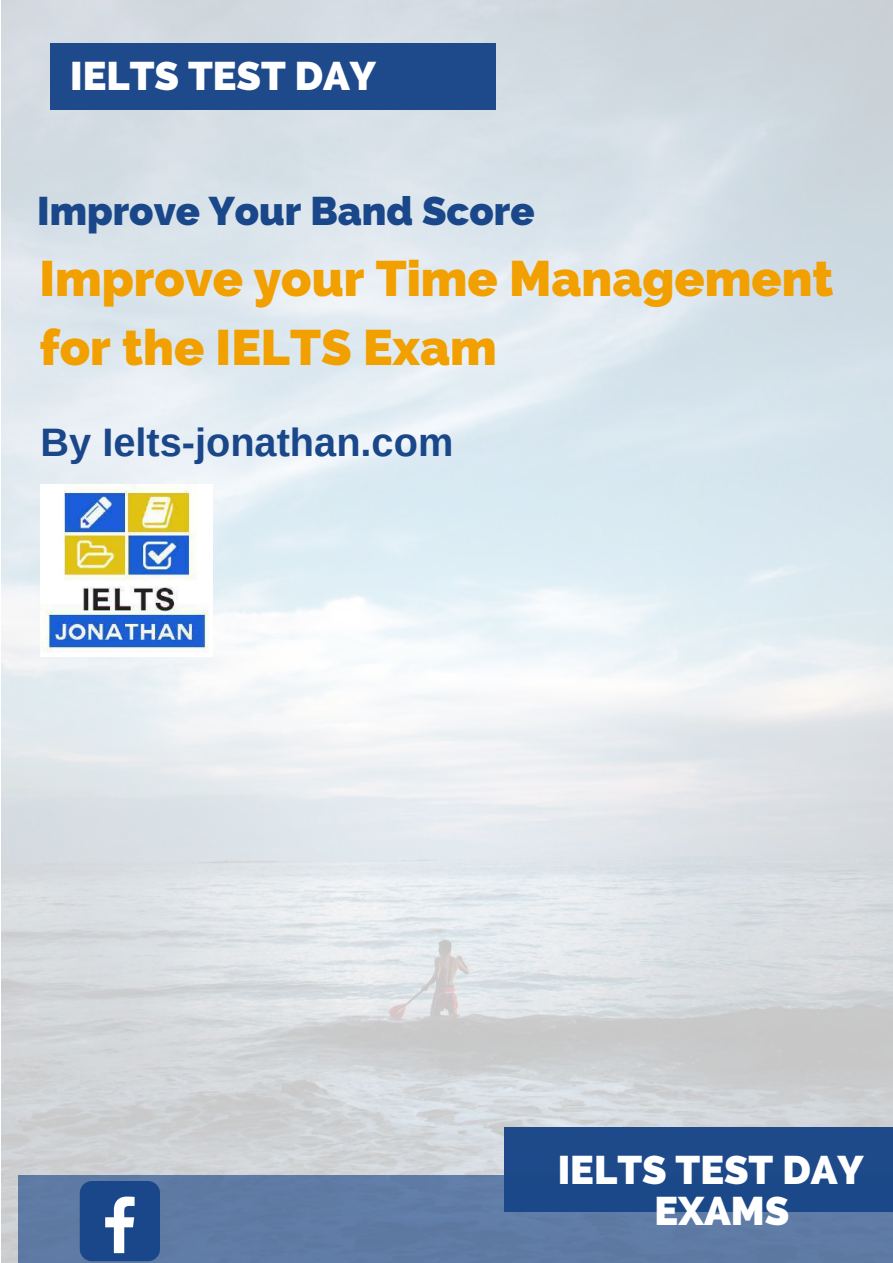
<style>
.page{position:relative;width:893px;height:1263px;background:#fff}
.page>*{position:absolute;margin:0;border:0;box-sizing:border-box;transform-origin:0 0}
.t1{font:800 49.65px/68.7px "Raleway";color:#f1a000}
.t2{font:800 39.75px/41.7px "Raleway";color:#fff;text-align:center}
.t3{font:800 39.75px "Raleway";color:#1a4789}
.t4{font:700 39.75px "Arimo";color:#1a4789}
</style>
<div class="page">
<img style="left:1px;top:0;width:892px;height:1263px">
<div style="left:18px;top:1175px;width:875px;height:88px;background:#5e7ba5"></div>
<div style="left:80px;top:1181px;width:80px;height:80px;background:#1a4789;border-radius:12px"></div>
<svg style="left:105px;top:1196px;width:30px;height:57px"></svg>
<div style="left:504px;top:1127px;width:389px;height:85px;background:#1a4789"></div>
<div style="left:50px;top:43px;width:445px;height:66px;background:#1a4789"></div>
<img style="left:41px;top:484px;width:172px;height:172px">
<p class="t2" style="left:70px;top:56px;width:307px">IELTS TEST DAY</p>
<p class="t3" style="left:37px;top:189px;width:499px">Improve Your Band Score</p>
<p class="t1" style="left:39px;top:245px;width:796px">Improve your Time Management for the IELTS Exam</p>
<p class="t4" style="left:41px;top:415px;width:414px">By Ielts-jonathan.com</p>
<p class="t2" style="left:558px;top:1149px;width:307px">IELTS TEST DAY<br>EXAMS</p>
</div>
